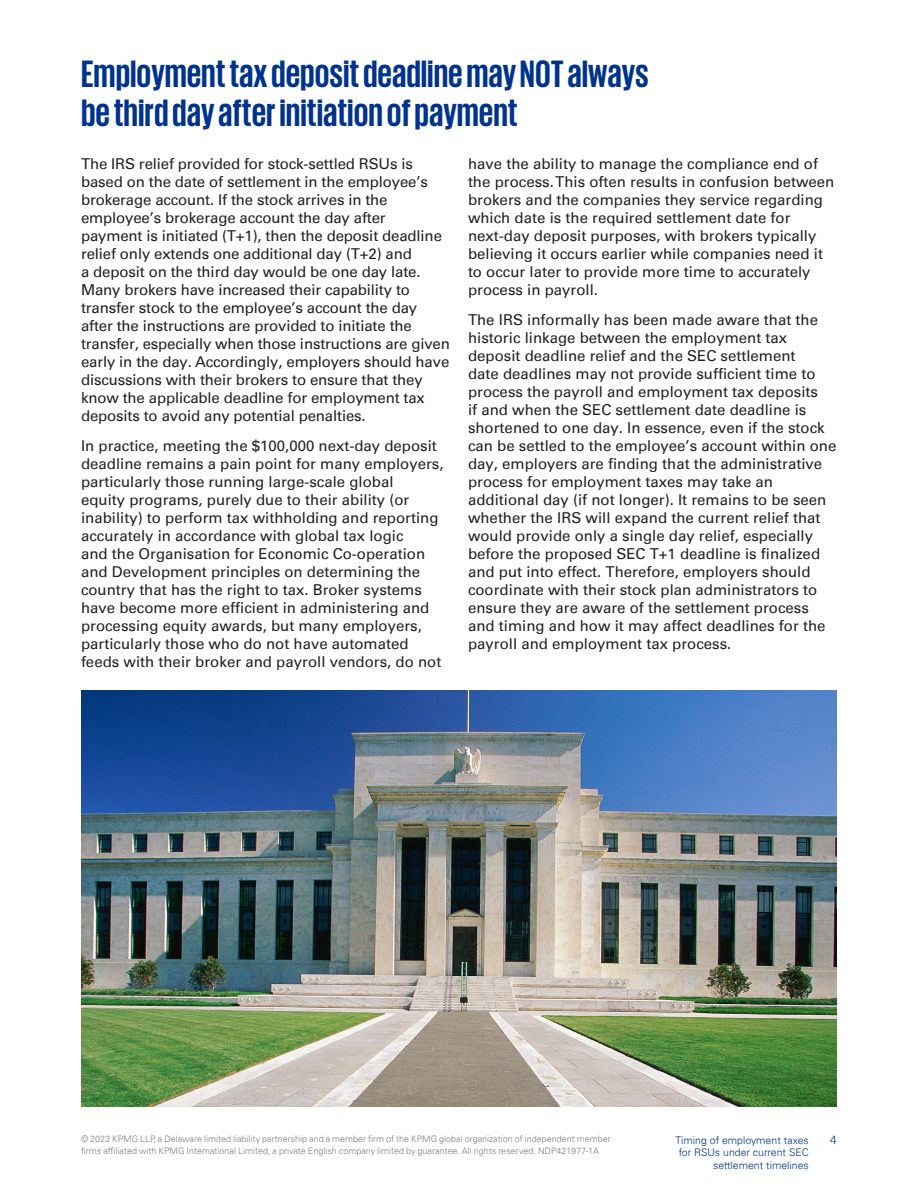
<style>
.page{position:relative;width:918px;height:1188px;background:#fff}
.page>*{position:absolute;margin:0;border:0;box-sizing:border-box;transform-origin:0 0}
.t1{font:700 39px/39px "KPMG";color:#00338d}
.t2{font:15px/18px "Univers 55 Roman";color:#231f20}
.t3{font:300 12px "Univers 45";color:#00338d}
.t4{font:300 10.5px/12.6px "Univers 45";color:#00338d;text-align:right}
.t5{font:300 9px/12px "Univers 45";color:#7c7e81}
</style>
<div class="page">
<img style="left:81px;top:690px;width:756px;height:417px">
<h1 class="t1" style="left:81px;top:53px;width:569px">Employment tax deposit deadline may NOT always be third day after initiation of payment</h1>
<p class="t2" style="left:81px;top:155px;width:370px">The IRS relief provided for stock-settled RSUs is based on the date of settlement in the employee’s brokerage account. If the stock arrives in the employee’s brokerage account the day after payment is initiated (T+1), then the deposit deadline relief only extends one additional day (T+2) and<br>a deposit on the third day would be one day late.<br>Many brokers have increased their capability to transfer stock to the employee’s account the day after the instructions are provided to initiate the transfer, especially when those instructions are given early in the day. Accordingly, employers should have discussions with their brokers to ensure that they know the applicable deadline for employment tax deposits to avoid any potential penalties.</p>
<p class="t2" style="left:81px;top:437px;width:364px">In practice, meeting the $100,000 next-day deposit deadline remains a pain point for many employers, particularly those running large-scale global<br>equity programs, purely due to their ability (or inability) to perform tax withholding and reporting accurately in accordance with global tax logic<br>and the Organisation for Economic Co-operation and Development principles on determining the country that has the right to tax. Broker systems have become more efficient in administering and processing equity awards, but many employers, particularly those who do not have automated feeds with their broker and payroll vendors, do not</p>
<p class="t2" style="left:468px;top:155px;width:368px">have the ability to manage the compliance end of the process. This often results in confusion between brokers and the companies they service regarding which date is the required settlement date for next-day deposit purposes, with brokers typically believing it occurs earlier while companies need it to occur later to provide more time to accurately process in payroll.</p>
<p class="t2" style="left:468px;top:311px;width:370px">The IRS informally has been made aware that the historic linkage between the employment tax deposit deadline relief and the SEC settlement<br>date deadlines may not provide sufficient time to process the payroll and employment tax deposits<br>if and when the SEC settlement date deadline is shortened to one day. In essence, even if the stock can be settled to the employee’s account within one day, employers are finding that the administrative process for employment taxes may take an additional day (if not longer). It remains to be seen whether the IRS will expand the current relief that would provide only a single day relief, especially before the proposed SEC T+1 deadline is finalized and put into effect. Therefore, employers should coordinate with their stock plan administrators to ensure they are aware of the settlement process and timing and how it may affect deadlines for the payroll and employment tax process.</p>
<p class="t5" style="left:81px;top:1133px;width:531px">© 2023 KPMG LLP, a Delaware limited liability partnership and a member firm of the KPMG global organization of independent member firms affiliated with KPMG International Limited, a private English company limited by guarantee. All rights reserved. NDP421977-1A</p>
<p class="t4" style="left:675px;top:1134px;width:135px">Timing of employment taxes</p>
<p class="t3" style="left:830px;top:1132px;width:8px">4</p>
<p class="t4" style="left:679px;top:1146px;width:132px">for RSUs under current SEC settlement timelines</p>
</div>
